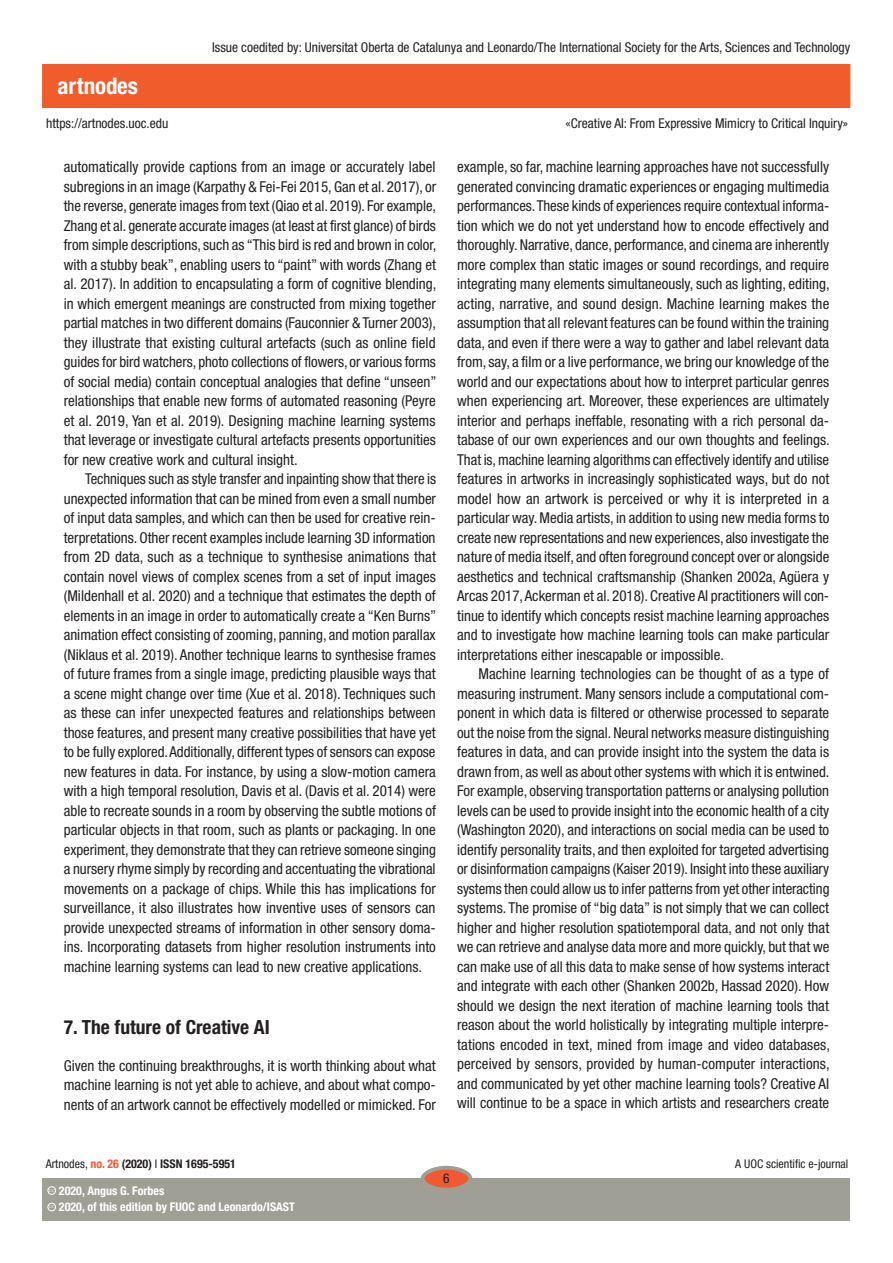
<style>
.page{position:relative;width:893px;height:1263px;background:#fff}
.page>*{position:absolute;margin:0;border:0;box-sizing:border-box;transform-origin:0 0}
.t1{font:700 condensed 22.95px "Helvetica Neue LT Std";color:#fff}
.t2{font:700 condensed 19.5px "Helvetica Neue LT Std";color:#231f20}
.t3{font:condensed 15px/19.5px "Helvetica Neue LT Std";color:#231f20;text-align:justify}
.t4{font:condensed 13.5px "Helvetica Neue LT Std";color:#231f20}
.t5{font:700 condensed 12px "Helvetica Neue LT Std";color:#fff}
.t6{font:700 condensed 12px "Helvetica Neue LT Std";color:#231f20}
.t7{font:condensed 12px "Helvetica Neue LT Std";color:#231f20}
.t8{font:600 3.9px "Adobe Caslon Pro";color:#fff}
.s1{font-weight:400}
.s2{color:#f05933}
</style>
<div class="page">
<div style="left:43px;top:65px;width:807px;height:42px;background:#f15c2c"></div>
<div style="left:43px;top:1178px;width:807px;height:42px;background:#9f9f95"></div>
<div style="left:422px;top:1168px;width:48px;height:21px;background:#f05933;border-radius:50%"></div>
<div style="left:421px;top:1166px;width:51px;height:25px;border:4px solid #9f9f95;border-radius:50%"></div>
<div style="left:48px;top:1203px;width:8px;height:8px;border:1px solid #fff;border-radius:50%"></div>
<div style="left:48px;top:1186px;width:8px;height:8px;border:1px solid #fff;border-radius:50%"></div>
<h1 class="t1" style="left:58px;top:72px;width:82px">artnodes</h1>
<p class="t4" style="left:46px;top:115px;width:124px">https://artnodes.uoc.edu</p>
<p class="t4" style="left:212px;top:40px;width:640px">Issue coedited by: Universitat Oberta de Catalunya and Leonardo/The International Society for the Arts, Sciences and Technology</p>
<p class="t4" style="left:566px;top:115px;width:284px">«Creative AI: From Expressive Mimicry to Critical Inquiry»</p>
<p class="t3" style="left:64px;top:157px;width:374px">automatically provide captions from an image or accurately label subregions in an image (Karpathy &amp; Fei-Fei 2015, Gan et al. 2017), or the reverse, generate images from text (Qiao et al. 2019). For example, Zhang et al. generate accurate images (at least at first glance) of birds from simple descriptions, such as “This bird is red and brown in color, with a stubby beak”, enabling users to “paint” with words (Zhang et al. 2017). In addition to encapsulating a form of cognitive blending, in which emergent meanings are constructed from mixing together partial matches in two different domains (Fauconnier &amp; Turner 2003), they illustrate that existing cultural artefacts (such as online field guides for bird watchers, photo collections of flowers, or various forms of social media) contain conceptual analogies that define “unseen” relationships that enable new forms of automated reasoning (Peyre et al. 2019, Yan et al. 2019). Designing machine learning systems that leverage or investigate cultural artefacts presents opportunities for new creative work and cultural insight.</p>
<p class="t3" style="left:64px;top:469px;width:374px;text-indent:21px">Techniques such as style transfer and inpainting show that there is unexpected information that can be mined from even a small number of input data samples, and which can then be used for creative rein&shy;terpretations. Other recent examples include learning 3D information from 2D data, such as a technique to synthesise animations that contain novel views of complex scenes from a set of input images (Mildenhall et al. 2020) and a technique that estimates the depth of elements in an image in order to automatically create a “Ken Burns” animation effect consisting of zooming, panning, and motion parallax (Niklaus et al. 2019). Another technique learns to synthesise frames of future frames from a single image, predicting plausible ways that a scene might change over time (Xue et al. 2018). Techniques such as these can infer unexpected features and relationships between those features, and present many creative possibilities that have yet to be fully explored. Additionally, different types of sensors can expose new features in data. For instance, by using a slow-motion camera with a high temporal resolution, Davis et al. (Davis et al. 2014) were able to recreate sounds in a room by observing the subtle motions of particular objects in that room, such as plants or packaging. In one experiment, they demonstrate that they can retrieve someone singing a nursery rhyme simply by recording and accentuating the vibrational movements on a package of chips. While this has implications for surveillance, it also illustrates how inventive uses of sensors can provide unexpected streams of information in other sensory doma&shy;ins. Incorporating datasets from higher resolution instruments into machine learning systems can lead to new creative applications.</p>
<h2 class="t2" style="left:64px;top:1015px;width:207px">7. The future of Creative AI</h2>
<p class="t3" style="left:64px;top:1055px;width:374px">Given the continuing breakthroughs, it is worth thinking about what machine learning is not yet able to achieve, and about what compo&shy;nents of an artwork cannot be effectively modelled or mimicked. For</p>
<p class="t3" style="left:457px;top:157px;width:374px">example, so far, machine learning approaches have not successfully generated convincing dramatic experiences or engaging multimedia performances. These kinds of experiences require contextual informa&shy;tion which we do not yet understand how to encode effectively and thoroughly. Narrative, dance, performance, and cinema are inherently more complex than static images or sound recordings, and require integrating many elements simultaneously, such as lighting, editing, acting, narrative, and sound design. Machine learning makes the assumption that all relevant features can be found within the training data, and even if there were a way to gather and label relevant data from, say, a film or a live performance, we bring our knowledge of the world and our expectations about how to interpret particular genres when experiencing art. Moreover, these experiences are ultimately interior and perhaps ineffable, resonating with a rich personal da&shy;tabase of our own experiences and our own thoughts and feelings.<br>That is, machine learning algorithms can effectively identify and utilise features in artworks in increasingly sophisticated ways, but do not model how an artwork is perceived or why it is interpreted in a particular way. Media artists, in addition to using new media forms to create new representations and new experiences, also investigate the nature of media itself, and often foreground concept over or alongside aesthetics and technical craftsmanship (Shanken 2002a, Agüera y Arcas 2017, Ackerman et al. 2018). Creative AI practitioners will con&shy;tinue to identify which concepts resist machine learning approaches and to investigate how machine learning tools can make particular interpretations either inescapable or impossible.</p>
<p class="t3" style="left:457px;top:664px;width:374px;text-indent:21px">Machine learning technologies can be thought of as a type of measuring instrument. Many sensors include a computational com&shy;ponent in which data is filtered or otherwise processed to separate out the noise from the signal. Neural networks measure distinguishing features in data, and can provide insight into the system the data is drawn from, as well as about other systems with which it is entwined.<br>For example, observing transportation patterns or analysing pollution levels can be used to provide insight into the economic health of a city (Washington 2020), and interactions on social media can be used to identify personality traits, and then exploited for targeted advertising or disinformation campaigns (Kaiser 2019). Insight into these auxiliary systems then could allow us to infer patterns from yet other interacting systems. The promise of “big data” is not simply that we can collect higher and higher resolution spatiotemporal data, and not only that we can retrieve and analyse data more and more quickly, but that we can make use of all this data to make sense of how systems interact and integrate with each other (Shanken 2002b, Hassad 2020). How should we design the next iteration of machine learning tools that reason about the world holistically by integrating multiple interpre&shy;tations encoded in text, mined from image and video databases, perceived by sensors, provided by human-computer interactions, and communicated by yet other machine learning tools? Creative AI will continue to be a space in which artists and researchers create</p>
<p class="t6" style="left:46px;top:1157px;width:192px"><span class="s1">Artnodes,</span> <span class="s2">no. 26</span> (2020) <span class="s1">I</span> ISSN 1695-5951</p>
<p class="t8" style="left:49px;top:1205px;width:7px">CC</p>
<p class="t5" style="left:59px;top:1200px;width:237px">2020, of this edition by FUOC and Leonardo/ISAST</p>
<p class="t5" style="left:59px;top:1183px;width:107px">2020, Angus G. Forbes</p>
<p class="t8" style="left:49px;top:1188px;width:7px">CC</p>
<p class="t4" style="left:443px;top:1171px;width:8px">6</p>
<p class="t7" style="left:735px;top:1157px;width:115px">A UOC scientific e-journal</p>
</div>
